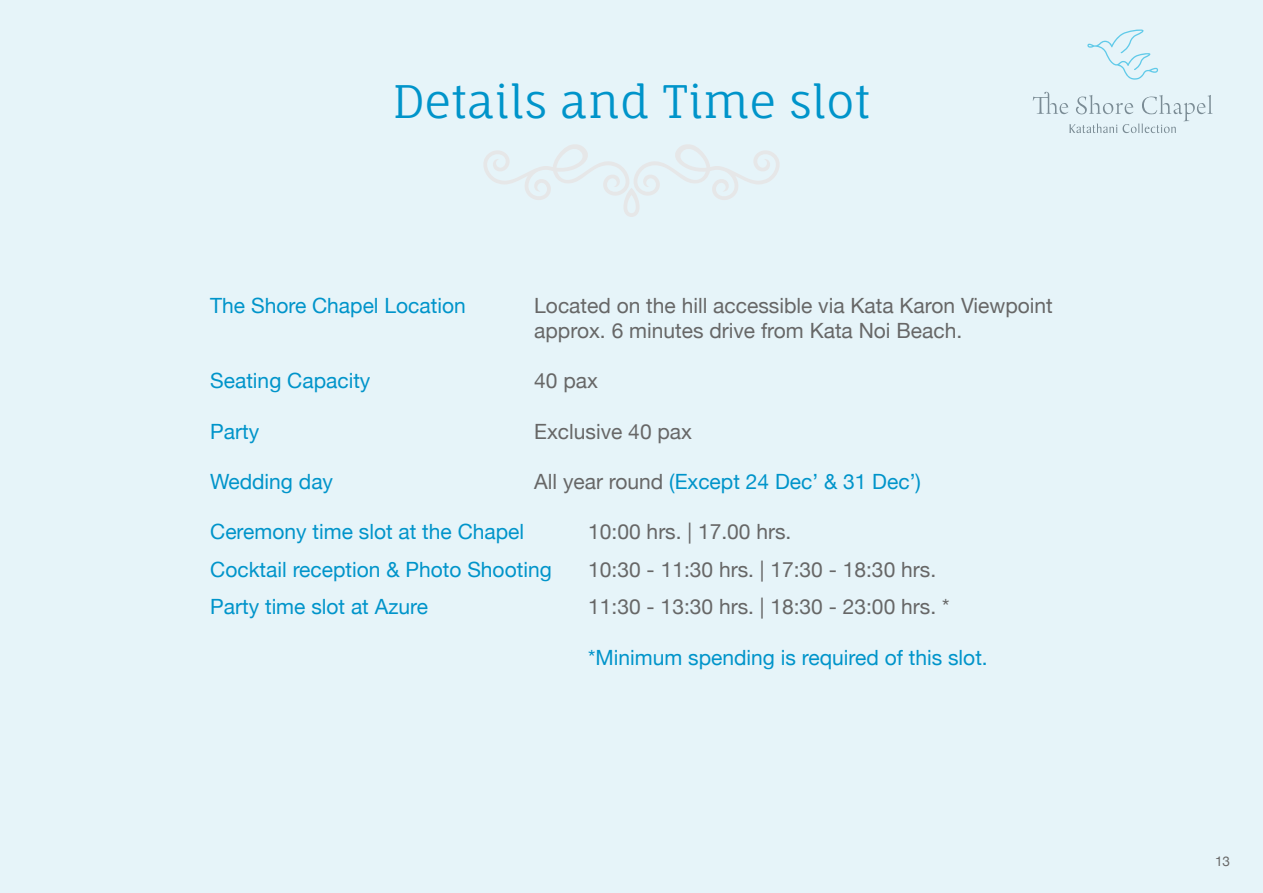
<style>
.page{position:relative;width:1263px;height:893px;background:#e6f4f9}
.page>*{position:absolute;margin:0;border:0;box-sizing:border-box;transform-origin:0 0}
.t1{font:45px "Fauna One";color:#0094ca}
.t2{font:21px "Helvetica Neue";color:#0094ca}
.t3{font:21px/25.2px "Helvetica Neue";color:#676767}
.t4{font:13.5px "Helvetica Neue";color:#676767}
.s1{color:#676767}
</style>
<div class="page">
<svg style="left:483px;top:144px;width:297px;height:73px"></svg>
<svg style="left:1087px;top:29px;width:71px;height:51px"></svg>
<svg style="left:1033px;top:92px;width:179px;height:41px"></svg>
<h1 class="t1" style="left:392px;top:74px;width:479px">Details and Time slot</h1>
<p class="t2" style="left:210px;top:293px;width:257px">The Shore Chapel Location</p>
<p class="t3" style="left:534px;top:292px;width:520px">Located on the hill accessible via Kata Karon Viewpoint approx. 6 minutes drive from Kata Noi Beach.</p>
<p class="t2" style="left:210px;top:368px;width:162px">Seating Capacity</p>
<p class="t3" style="left:534px;top:368px;width:65px">40 pax</p>
<p class="t2" style="left:210px;top:419px;width:50px">Party</p>
<p class="t3" style="left:534px;top:418px;width:159px">Exclusive 40 pax</p>
<p class="t2" style="left:210px;top:469px;width:124px">Wedding day</p>
<p class="t2" style="left:534px;top:469px;width:388px"><span class="s1">All year round</span> (Except 24 Dec’ &amp; 31 Dec’)</p>
<p class="t2" style="left:210px;top:519px;width:315px">Ceremony time slot at the Chapel</p>
<p class="t3" style="left:588px;top:519px;width:205px">10:00 hrs. | 17.00 hrs.</p>
<p class="t2" style="left:210px;top:557px;width:343px">Cocktail reception &amp; Photo Shooting</p>
<p class="t3" style="left:588px;top:557px;width:349px">10:30 - 11:30 hrs. | 17:30 - 18:30 hrs.</p>
<p class="t2" style="left:210px;top:594px;width:219px">Party time slot at Azure</p>
<p class="t3" style="left:588px;top:594px;width:363px">11:30 - 13:30 hrs. | 18:30 - 23:00 hrs. *</p>
<p class="t2" style="left:588px;top:645px;width:401px">*Minimum spending is required of this slot.</p>
<p class="t4" style="left:1215px;top:853px;width:17px">13</p>
</div>
